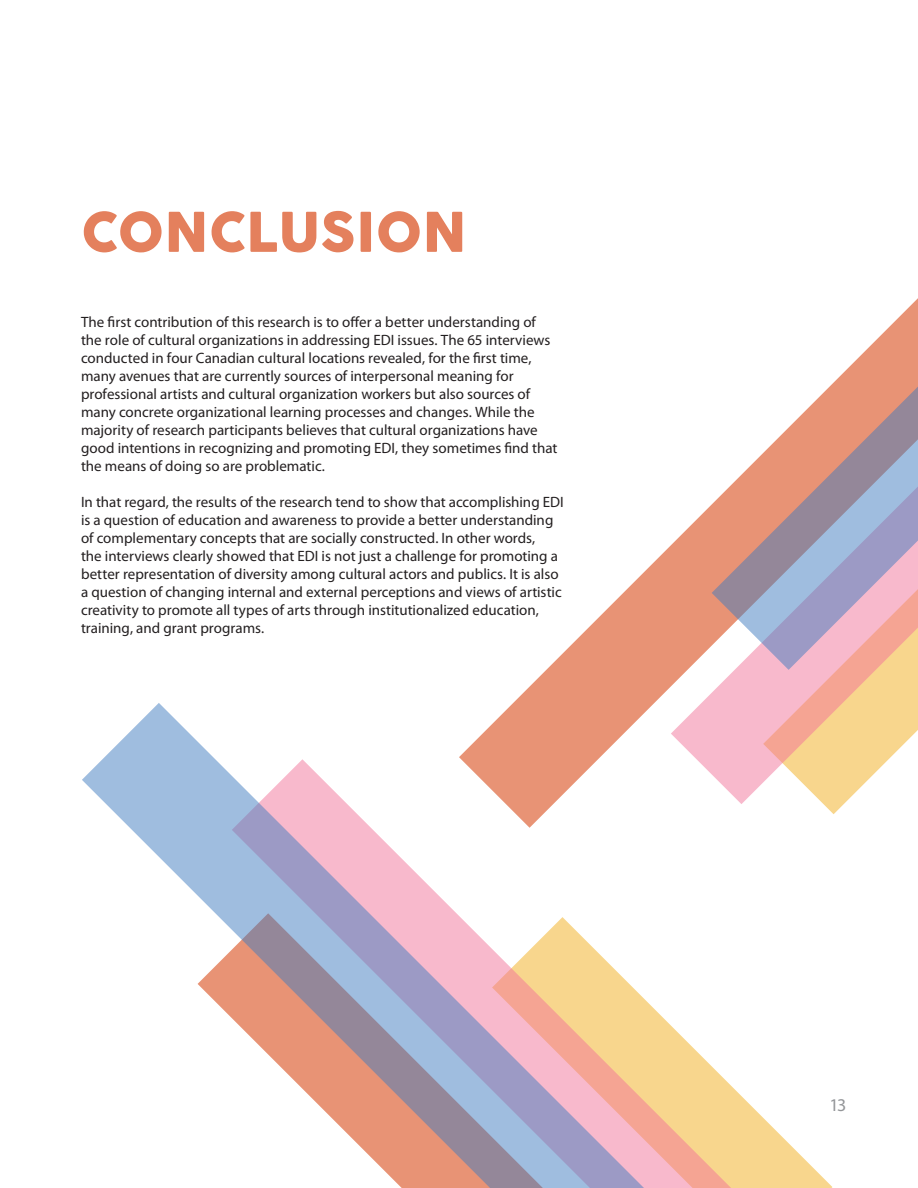
<style>
.page{position:relative;width:918px;height:1188px;background:#fff}
.page>*{position:absolute;margin:0;border:0;box-sizing:border-box;transform-origin:0 0}
.t1{font:54px "Cocogoose";letter-spacing:.005em;color:#e4805d}
.t2{font:18px "Myriad Pro";color:#939598}
.t3{font:15px/18px "Myriad Pro";color:#231f20}
</style>
<div class="page">
<svg style="left:688px;top:1043px;width:134px;height:145px;fill:#f8d693"></svg>
<svg style="left:82px;top:703px;width:606px;height:485px"></svg>
<svg style="left:459px;top:545px;width:385px;height:283px"></svg>
<svg style="left:671px;top:504px;width:247px;height:300px"></svg>
<svg style="left:712px;top:298px;width:206px;height:372px"></svg>
<h1 class="t1" style="left:81px;top:195px;width:387px">CONCLUSION</h1>
<p class="t3" style="left:81px;top:312px;width:478px">The first contribution of this research is to offer a better understanding of the role of cultural organizations in addressing EDI issues. The 65 interviews conducted in four Canadian cultural locations revealed, for the first time, many avenues that are currently sources of interpersonal meaning for professional artists and cultural organization workers but also sources of many concrete organizational learning processes and changes. While the majority of research participants believes that cultural organizations have good intentions in recognizing and promoting EDI, they sometimes find that the means of doing so are problematic.</p>
<p class="t3" style="left:81px;top:492px;width:484px">In that regard, the results of the research tend to show that accomplishing EDI is a question of education and awareness to provide a better understanding of complementary concepts that are socially constructed. In other words,<br>the interviews clearly showed that EDI is not just a challenge for promoting a better representation of diversity among cultural actors and publics. It is also a question of changing internal and external perceptions and views of artistic creativity to promote all types of arts through institutionalized education, training, and grant programs.</p>
<p class="t2" style="left:829px;top:1094px;width:19px">13</p>
</div>
